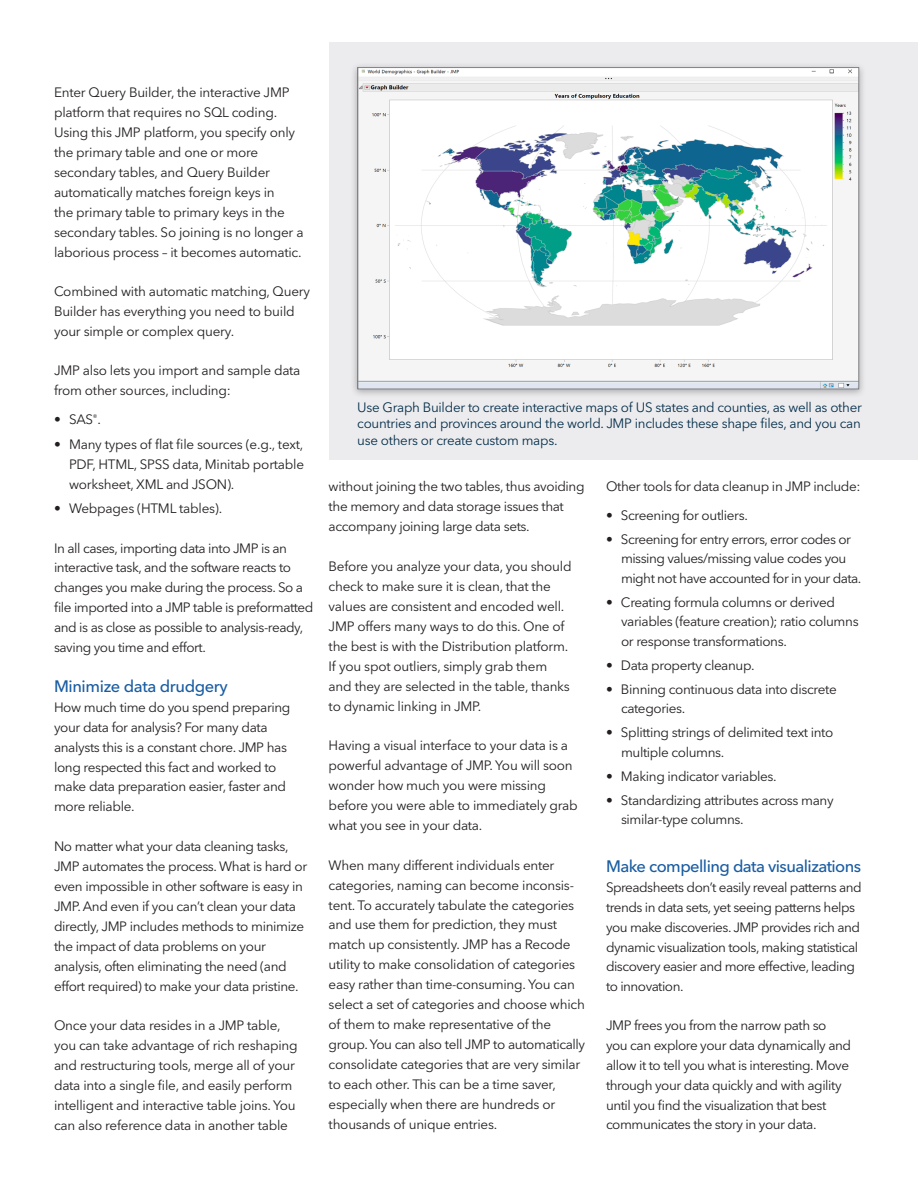
<style>
.page{position:relative;width:918px;height:1188px;background:#fff}
.page>*{position:absolute;margin:0;border:0;box-sizing:border-box;transform-origin:0 0}
.Subhead-2_Midnight_9{font:500 16.5px "Avenir Next W1 G";letter-spacing:-.03em;color:#195ca2}
.Body{font:13.5px/20px "Avenir Next W1 G";letter-spacing:-.02em;color:#231f20}
.Body_Bullet{font:13.5px/19.5px "Avenir Next W1 G";letter-spacing:-.025em;color:#231f20}
.Figure_Caption_-_col{font:13.5px/16.5px "Avenir Next W1 G";letter-spacing:-.02em;color:#052f4b;text-align:justify}
.Body_before_bullet{font:13.5px/20px "Avenir Next W1 G";letter-spacing:-.02em;color:#231f20}
.Body_Bullet_-_Last{font:13.5px "Avenir Next W1 G";letter-spacing:-.02em;color:#231f20}
</style>
<div class="page">
<div style="left:329px;top:42px;width:589px;height:418px;background:#ececee"></div>
<div style="left:350px;top:62px;width:516px;height:336px;background:#231f20;opacity:.34"></div>
<img style="left:359px;top:69px;width:498px;height:318px">
<div style="left:357px;top:67px;width:502px;height:322px;border:1px solid #808285"></div>
<p class="Body" style="left:54px;top:82px;width:251px">Enter Query Builder, the interactive JMP platform that requires no SQL coding.<br>Using this JMP platform, you specify only the primary table and one or more secondary tables, and Query Builder automatically matches foreign keys in<br>the primary table to primary keys in the secondary tables. So joining is no longer a laborious process – it becomes automatic.</p>
<p class="Body" style="left:54px;top:281px;width:258px">Combined with automatic matching, Query<br>Builder has everything you need to build your simple or complex query.</p>
<p class="Body_before_bullet" style="left:54px;top:361px;width:248px">JMP also lets you import and sample data from other sources, including:</p>
<p class="Body_Bullet" style="left:54px;top:410px;width:49px">• SAS<sup>®</sup>.</p>
<p class="Body_Bullet" style="left:69px;top:434px;width:237px;line-height:20px;text-align:justify;text-indent:-15px">• Many types of flat file sources (e.g., text, PDF, HTML, SPSS data, Minitab portable worksheet, XML and JSON).</p>
<p class="Body_Bullet_-_Last" style="left:54px;top:500px;width:170px">• Webpages (HTML tables).</p>
<p class="Body" style="left:54px;top:538px;width:261px">In all cases, importing data into JMP is an interactive task, and the software reacts to changes you make during the process. So a file imported into a JMP table is preformatted and is as close as possible to analysis-ready, saving you time and effort.</p>
<p class="Subhead-2_Midnight_9" style="left:54px;top:676px;width:175px">Minimize data drudgery</p>
<p class="Body" style="left:54px;top:697px;width:238px">How much time do you spend preparing your data for analysis? For many data analysts this is a constant chore. JMP has long respected this fact and worked to make data preparation easier, faster and more reliable.</p>
<p class="Body" style="left:54px;top:836px;width:255px">No matter what your data cleaning tasks, JMP automates the process. What is hard or even impossible in other software is easy in JMP. And even if you can’t clean your data directly, JMP includes methods to minimize the impact of data problems on your analysis, often eliminating the need (and effort required) to make your data pristine.</p>
<p class="Body" style="left:54px;top:1015px;width:245px">Once your data resides in a JMP table, you can take advantage of rich reshaping and restructuring tools, merge all of your data into a single file, and easily perform intelligent and interactive table joins. You can also reference data in another table</p>
<p class="Figure_Caption_-_col" style="left:357px;top:399px;width:506px">Use Graph Builder to create interactive maps of US states and counties, as well as other countries and provinces around the world. JMP includes these shape files, and you can use others or create custom maps.</p>
<p class="Body" style="left:329px;top:477px;width:257px">without joining the two tables, thus avoiding the memory and data storage issues that accompany joining large data sets.</p>
<p class="Body" style="left:329px;top:556px;width:244px">Before you analyze your data, you should check to make sure it is clean, that the values are consistent and encoded well.<br>JMP offers many ways to do this. One of the best is with the Distribution platform.<br>If you spot outliers, simply grab them and they are selected in the table, thanks to dynamic linking in JMP.</p>
<p class="Body" style="left:329px;top:735px;width:251px">Having a visual interface to your data is a powerful advantage of JMP. You will soon wonder how much you were missing before you were able to immediately grab what you see in your data.</p>
<p class="Body" style="left:329px;top:855px;width:258px">When many different individuals enter categories, naming can become inconsis&shy;tent. To accurately tabulate the categories and use them for prediction, they must match up consistently. JMP has a Recode utility to make consolidation of categories easy rather than time-consuming. You can select a set of categories and choose which of them to make representative of the group. You can also tell JMP to automatically consolidate categories that are very similar to each other. This can be a time saver, especially when there are hundreds or thousands of unique entries.</p>
<p class="Body_before_bullet" style="left:606px;top:477px;width:256px">Other tools for data cleanup in JMP include:</p>
<p class="Body_Bullet" style="left:606px;top:505px;width:143px">• Screening for outliers.</p>
<p class="Body_Bullet" style="left:621px;top:529px;width:242px;text-indent:-15px">• Screening for entry errors, error codes or missing values/missing value codes you might not have accounted for in your data.</p>
<p class="Body_Bullet" style="left:621px;top:592px;width:239px;text-indent:-15px">• Creating formula columns or derived variables (feature creation); ratio columns or response transformations.</p>
<p class="Body_Bullet" style="left:606px;top:655px;width:150px">• Data property cleanup.</p>
<p class="Body_Bullet" style="left:621px;top:679px;width:217px;text-indent:-15px">• Binning continuous data into discrete categories.</p>
<p class="Body_Bullet" style="left:621px;top:723px;width:214px;text-indent:-15px">• Splitting strings of delimited text into multiple columns.</p>
<p class="Body_Bullet" style="left:606px;top:766px;width:172px">• Making indicator variables.</p>
<p class="Body_Bullet" style="left:621px;top:790px;width:214px;text-indent:-15px">• Standardizing attributes across many similar-type columns.</p>
<p class="Subhead-2_Midnight_9" style="left:606px;top:857px;width:257px">Make compelling data visualizations</p>
<p class="Body" style="left:606px;top:878px;width:257px">Spreadsheets don’t easily reveal patterns and trends in data sets, yet seeing patterns helps you make discoveries. JMP provides rich and dynamic visualization tools, making statistical discovery easier and more effective, leading to innovation.</p>
<p class="Body" style="left:606px;top:1016px;width:247px">JMP frees you from the narrow path so you can explore your data dynamically and allow it to tell you what is interesting. Move through your data quickly and with agility until you find the visualization that best communicates the story in your data.</p>
</div>
